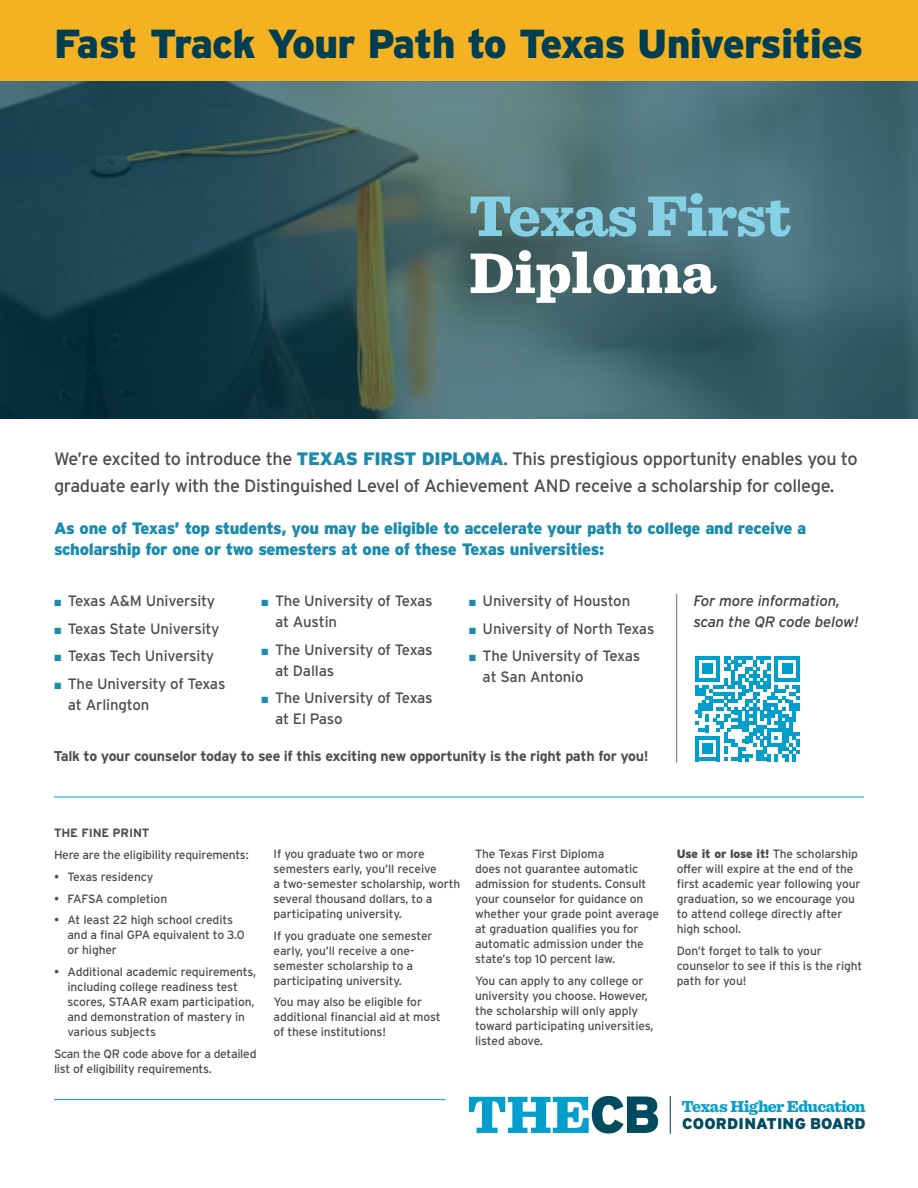
<style>
.page{position:relative;width:918px;height:1188px;background:#fff}
.page>*{position:absolute;margin:0;border:0;box-sizing:border-box;transform-origin:0 0}
.t1{font:900 60px "Sentinel";letter-spacing:-.01em;color:#87d1e6}
.t2{font:900 60px "Sentinel";letter-spacing:-.01em;color:#fff}
.t3{font:900 54.9px "Sentinel";color:#039ecc}
.t4{font:900 40.5px "Interstate";letter-spacing:-.02em;color:#003e52}
.t5{font:18px/27px "Interstate";letter-spacing:-.02em;color:#4b4e4a}
.t6{font:900 16.65px "Sentinel";letter-spacing:-.04em;color:#039ecc}
.t7{font:900 16.5px/21px "Interstate";letter-spacing:-.02em;color:#1a8aad}
.t8{font:900 15.45px "Interstate";letter-spacing:.01em;color:#014b60}
.t9{font:15px/21px "Interstate";letter-spacing:-.01em;color:#4b4e4a}
.t10{font:italic 15px/21px "Interstate";letter-spacing:-.01em;color:#414042}
.t11{font:700 14.25px "Interstate";letter-spacing:-.02em;color:#4b4e4a}
.t12{font:12px/15px "Interstate";letter-spacing:-.01em;color:#4b4e4a}
.t13{font:700 12px "Interstate";letter-spacing:-.01em;color:#4b4e4a}
.s1{font-weight:900;color:#1a8aad}
.s2{color:#1a8aad}
.s3{font-family:"Interstate";font-size:52.05px;color:#014b60}
.s4{font-weight:900}
</style>
<div class="page">
<svg style="left:0;top:81px;width:918px;height:337px;background:#375c63"></svg>
<div style="left:0;top:0;width:918px;height:81px;background:#f4b223"></div>
<svg style="left:695px;top:656px;width:105px;height:105px"></svg>
<hr style="left:670px;top:1096px;width:1px;height:38px;background:#003e52">
<hr style="left:54px;top:797px;width:810px;height:1px;background:#009ecc">
<hr style="left:676px;top:594px;width:1px;height:169px;background:#6d6e71">
<hr style="left:54px;top:1099px;width:392px;height:1px;background:#009ecc">
<h3 class="t4" style="left:54px;top:13px;width:811px">Fast Track Your Path to Texas Universities</h3>
<h1 class="t1" style="left:469px;top:170px;width:324px">Texas First</h1>
<h1 class="t2" style="left:469px;top:227px;width:249px">Diploma</h1>
<h3 class="t5" style="left:54px;top:444px;width:805px">We’re excited to introduce the <span class="s1">TEXAS FIRST DIPLOMA</span>. This prestigious opportunity enables you to graduate early with the Distinguished Level of Achievement AND receive a scholarship for college.</h3>
<h3 class="t7" style="left:54px;top:517px;width:754px">As one of Texas’ top students, you may be eligible to accelerate your path to college and receive a scholarship for one or two semesters at one of these Texas universities:</h3>
<p class="t9" style="left:54px;top:589px;width:162px"><span class="s2">■</span> Texas A&amp;M University</p>
<p class="t9" style="left:54px;top:617px;width:167px"><span class="s2">■</span> Texas State University</p>
<p class="t9" style="left:54px;top:645px;width:161px"><span class="s2">■</span> Texas Tech University</p>
<p class="t9" style="left:68px;top:673px;width:159px;text-indent:-13px"><span class="s2">■</span> The University of Texas at Arlington</p>
<p class="t9" style="left:275px;top:589px;width:159px;text-indent:-13px"><span class="s2">■</span> The University of Texas at Austin</p>
<p class="t9" style="left:275px;top:638px;width:159px;text-indent:-13px"><span class="s2">■</span> The University of Texas at Dallas</p>
<p class="t9" style="left:275px;top:687px;width:159px;text-indent:-13px"><span class="s2">■</span> The University of Texas at El Paso</p>
<p class="t9" style="left:469px;top:589px;width:163px"><span class="s2">■</span> University of Houston</p>
<p class="t9" style="left:469px;top:617px;width:187px"><span class="s2">■</span> University of North Texas</p>
<p class="t9" style="left:483px;top:645px;width:159px;text-indent:-13px"><span class="s2">■</span> The University of Texas at San Antonio</p>
<p class="t11" style="left:54px;top:746px;width:597px">Talk to your counselor today to see if this exciting new opportunity is the right path for you!</p>
<p class="t10" style="left:693px;top:589px;width:167px">For more information, scan the QR code below!</p>
<p class="t13" style="left:54px;top:824px;width:97px">THE FINE PRINT</p>
<p class="t12" style="left:54px;top:847px;width:196px">Here are the eligibility requirements:</p>
<p class="t12" style="left:54px;top:869px;width:101px">• Texas residency</p>
<p class="t12" style="left:54px;top:891px;width:115px">• FAFSA completion</p>
<p class="t12" style="left:68px;top:912px;width:179px;text-indent:-14px">• At least 22 high school credits and a final GPA equivalent to 3.0 or higher</p>
<p class="t12" style="left:68px;top:964px;width:190px;text-indent:-14px">• Additional academic requirements, including college readiness test scores, STAAR exam participation, and demonstration of mastery in various subjects</p>
<p class="t12" style="left:54px;top:1046px;width:204px">Scan the QR code above for a detailed list of eligibility requirements.</p>
<p class="t12" style="left:274px;top:846px;width:188px">If you graduate two or more semesters early, you’ll receive<br>a two-semester scholarship, worth several thousand dollars, to a participating university.</p>
<p class="t12" style="left:274px;top:928px;width:161px">If you graduate one semester early, you’ll receive a one&shy;semester scholarship to a participating university.</p>
<p class="t12" style="left:274px;top:994px;width:169px">You may also be eligible for additional financial aid at most of these institutions!</p>
<p class="t12" style="left:475px;top:846px;width:185px">The Texas First Diploma<br>does not guarantee automatic admission for students. Consult your counselor for guidance on whether your grade point average at graduation qualifies you for automatic admission under the state’s top 10 percent law.</p>
<p class="t12" style="left:475px;top:973px;width:180px">You can apply to any college or university you choose. However, the scholarship will only apply toward participating universities, listed above.</p>
<h2 class="t3" style="left:468px;top:1071px;width:194px">THE<span class="s3">CB</span></h2>
<p class="t12" style="left:677px;top:846px;width:185px"><span class="s4">Use it or lose it!</span> The scholarship offer will expire at the end of the first academic year following your graduation, so we encourage you to attend college directly after high school.</p>
<p class="t12" style="left:677px;top:943px;width:187px">Don’t forget to talk to your counselor to see if this is the right path for you!</p>
<h3 class="t6" style="left:682px;top:1094px;width:186px">Texas Higher Education</h3>
<p class="t8" style="left:682px;top:1115px;width:185px">COORDINATING BOARD</p>
</div>
